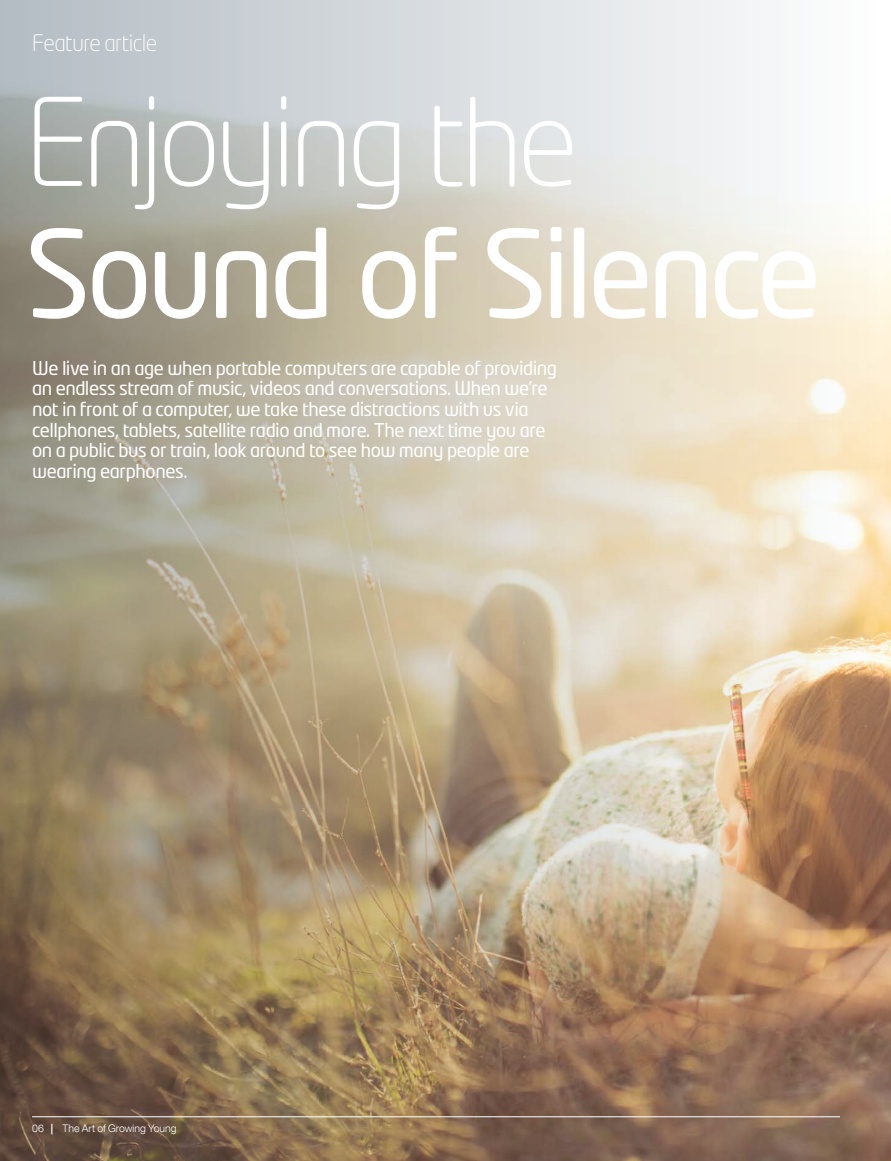
<style>
.page{position:relative;width:891px;height:1161px;background:#fff}
.page>*{position:absolute;margin:0;border:0;box-sizing:border-box;transform-origin:0 0}
.t1{font:120px "Neo Tech Pro";letter-spacing:-.045em;color:#fff}
.t2{font:300 120px "Neo Tech Pro";letter-spacing:-.045em;color:#fff}
.t3{font:300 22.5px "Neo Tech Pro";letter-spacing:-.02em;color:#fff}
.t4{font:18.75px/20.7px "Neo Tech Pro";letter-spacing:-.025em;color:#fff}
.t5{font:300 10.5px "Helvetica Neue LT Com";color:#fff}
.s1{font-weight:700}
</style>
<div class="page">
<img style="left:0;top:0;width:880px;height:1161px">
<hr style="left:32px;top:1116px;width:808px;height:1px;background:#fff">
<p class="t3" style="left:32px;top:30px;width:127px">Feature article</p>
<h1 class="t2" style="left:25px;top:71px;width:555px">Enjoying the</h1>
<h1 class="t1" style="left:25px;top:200px;width:799px">Sound of Silence</h1>
<p class="t4" style="left:32px;top:357px;width:527px">We live in an age when portable computers are capable of providing an endless stream of music, videos and conversations. When we’re not in front of a computer, we take these distractions with us via cellphones, tablets, satellite radio and more. The next time you are on a public bus or train, look around to see how many people are wearing earphones.</p>
<p class="t5" style="left:51px;top:1122px;width:127px"><span class="s1">|</span> The Art of Growing Young</p>
<p class="t5" style="left:32px;top:1122px;width:13px">06</p>
</div>
